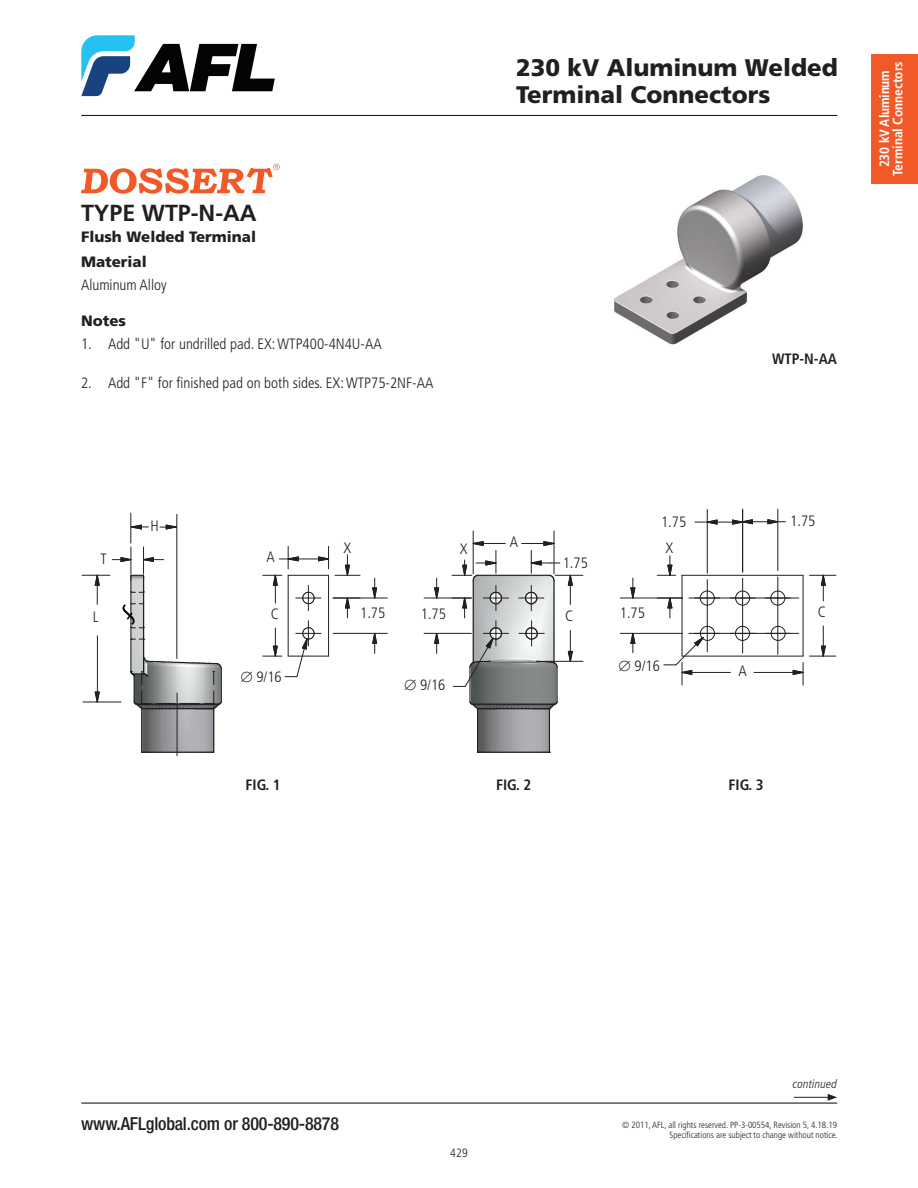
<style>
.page{position:relative;width:918px;height:1188px;background:#fff}
.page>*{position:absolute;margin:0;border:0;box-sizing:border-box;transform-origin:0 0}
.t1{font:900 24px/27px "Frutiger LT Std";color:#231f20}
.PP_product_name{font:700 23.25px "Frutiger LT Std";color:#231f20}
.t2{font:500 condensed 18px "Helvetica Neue";letter-spacing:-.01em;color:#231f20}
.PP_body_copy{font:300 condensed 15px "Frutiger LT Std";color:#231f20}
.PP_body_copy-2{font:700 condensed 15px "Frutiger LT Std";color:#231f20}
.PP_product_name-2{font:900 15px "Frutiger LT Std";color:#231f20}
.AFL_Subhead{font:900 15px "Frutiger LT Std";color:#231f20}
.t3{font:700 condensed 13.5px/13.5px "Frutiger LT Std";color:#fff;text-align:center}
.FPP_Body_Text{font:italic 300 condensed 12px "Frutiger LT Pro";letter-spacing:.01em;color:#231f20}
.t4{font:300 condensed 12px "Frutiger LT Std";color:#231f20}
.t5{font:300 condensed 9px/10.5px "Frutiger LT Std";color:#231f20;text-align:right}
</style>
<div class="page">
<svg style="left:81px;top:164px;width:199px;height:30px"></svg>
<div style="left:871px;top:54px;width:47px;height:130px;background:#f15929"></div>
<svg style="left:81px;top:35px;width:194px;height:61px"></svg>
<hr style="left:81px;top:115px;width:756px;height:1px;background:#231f20">
<hr style="left:81px;top:1103px;width:756px;height:1px;background:#231f20">
<img style="left:509px;top:574px;width:47px;height:90px">
<img style="left:471px;top:664px;width:85px;height:50px">
<img style="left:477px;top:714px;width:74px;height:39px">
<svg style="left:478px;top:752px;width:72px;height:1px"></svg>
<hr style="left:477px;top:709px;width:1px;height:43px;background:#231f20">
<hr style="left:549px;top:709px;width:1px;height:43px;background:#231f20">
<hr style="left:553px;top:580px;width:2px;height:83px;background:#231f20">
<hr style="left:478px;top:575px;width:71px;height:1px;background:#231f20">
<hr style="left:556px;top:667px;width:2px;height:35px;background:#231f20">
<hr style="left:469px;top:667px;width:2px;height:35px;background:#231f20">
<svg style="left:537px;top:661px;width:21px;height:6px"></svg>
<svg style="left:469px;top:701px;width:89px;height:9px"></svg>
<img style="left:131px;top:628px;width:14px;height:10px">
<img style="left:131px;top:638px;width:46px;height:19px">
<img style="left:142px;top:710px;width:73px;height:4px">
<img style="left:141px;top:714px;width:74px;height:43px">
<svg style="left:142px;top:752px;width:72px;height:1px"></svg>
<hr style="left:141px;top:709px;width:1px;height:43px;background:#231f20">
<hr style="left:213px;top:709px;width:1px;height:43px;background:#231f20">
<hr style="left:143px;top:580px;width:1px;height:94px;background:#231f20">
<hr style="left:130px;top:580px;width:1px;height:91px;background:#231f20">
<svg style="left:131px;top:639px;width:14px;height:1px"></svg>
<svg style="left:130px;top:657px;width:92px;height:53px;background:#9ea1a1"></svg>
<hr style="left:682px;top:575px;width:1px;height:81px;background:#231f20">
<hr style="left:682px;top:656px;width:121px;height:1px;background:#231f20">
<hr style="left:803px;top:575px;width:1px;height:81px;background:#231f20">
<hr style="left:682px;top:575px;width:121px;height:1px;background:#231f20">
<svg style="left:519px;top:621px;width:25px;height:25px"></svg>
<hr style="left:707px;top:598px;width:36px;height:1px;background:#231f20">
<hr style="left:743px;top:598px;width:35px;height:1px;background:#231f20">
<hr style="left:743px;top:633px;width:35px;height:1px;background:#231f20">
<hr style="left:707px;top:633px;width:36px;height:1px;background:#231f20">
<svg style="left:689px;top:580px;width:31px;height:19px"></svg>
<hr style="left:707px;top:598px;width:1px;height:35px;background:#231f20">
<svg style="left:735px;top:634px;width:15px;height:19px"></svg>
<svg style="left:730px;top:578px;width:25px;height:21px"></svg>
<hr style="left:742px;top:598px;width:1px;height:35px;background:#231f20">
<svg style="left:765px;top:577px;width:34px;height:22px"></svg>
<hr style="left:778px;top:598px;width:1px;height:35px;background:#231f20">
<svg style="left:372px;top:578px;width:5px;height:20px"></svg>
<svg style="left:372px;top:632px;width:5px;height:21px"></svg>
<hr style="left:333px;top:633px;width:54px;height:1px;background:#231f20">
<hr style="left:333px;top:598px;width:54px;height:1px;background:#231f20">
<hr style="left:554px;top:531px;width:1px;height:43px;background:#231f20">
<hr style="left:473px;top:531px;width:1px;height:43px;background:#231f20">
<svg style="left:434px;top:578px;width:5px;height:20px"></svg>
<svg style="left:434px;top:632px;width:5px;height:21px"></svg>
<hr style="left:424px;top:598px;width:47px;height:1px;background:#231f20">
<hr style="left:424px;top:633px;width:47px;height:1px;background:#231f20">
<svg style="left:452px;top:541px;width:57px;height:146px"></svg>
<hr style="left:692px;top:672px;width:38px;height:1px;background:#231f20">
<hr style="left:754px;top:672px;width:39px;height:1px;background:#231f20">
<svg style="left:809px;top:574px;width:27px;height:27px"></svg>
<svg style="left:765px;top:626px;width:71px;height:59px"></svg>
<svg style="left:568px;top:630px;width:5px;height:31px"></svg>
<svg style="left:519px;top:541px;width:64px;height:70px"></svg>
<hr style="left:545px;top:661px;width:38px;height:1px;background:#231f20">
<svg style="left:263px;top:546px;width:97px;height:131px"></svg>
<svg style="left:657px;top:556px;width:19px;height:20px"></svg>
<svg style="left:657px;top:595px;width:26px;height:23px"></svg>
<svg style="left:630px;top:578px;width:6px;height:20px"></svg>
<hr style="left:620px;top:633px;width:63px;height:1px;background:#231f20">
<hr style="left:620px;top:598px;width:63px;height:1px;background:#231f20">
<svg style="left:630px;top:632px;width:6px;height:21px"></svg>
<hr style="left:707px;top:509px;width:1px;height:64px;background:#231f20">
<hr style="left:778px;top:509px;width:1px;height:62px;background:#231f20">
<hr style="left:742px;top:509px;width:1px;height:63px;background:#231f20">
<svg style="left:695px;top:519px;width:90px;height:6px"></svg>
<svg style="left:664px;top:633px;width:56px;height:52px"></svg>
<div style="left:735px;top:626px;width:15px;height:15px;border:1px solid #211d1e;border-radius:50%"></div>
<div style="left:700px;top:626px;width:15px;height:15px;border:1px solid #211d1e;border-radius:50%"></div>
<div style="left:771px;top:626px;width:14px;height:15px;border:1px solid #211d1e;border-radius:50%"></div>
<div style="left:735px;top:591px;width:15px;height:14px;border:1px solid #211d1e;border-radius:50%"></div>
<div style="left:700px;top:591px;width:15px;height:14px;border:1px solid #211d1e;border-radius:50%"></div>
<div style="left:771px;top:591px;width:14px;height:14px;border:1px solid #211d1e;border-radius:50%"></div>
<svg style="left:130px;top:524px;width:18px;height:6px"></svg>
<svg style="left:160px;top:524px;width:17px;height:6px"></svg>
<hr style="left:177px;top:514px;width:1px;height:144px;background:#231f20">
<hr style="left:131px;top:513px;width:1px;height:30px;background:#231f20">
<hr style="left:177px;top:693px;width:1px;height:63px;background:#231f20">
<svg style="left:95px;top:691px;width:5px;height:11px"></svg>
<hr style="left:97px;top:636px;width:1px;height:56px;background:#231f20">
<svg style="left:82px;top:547px;width:82px;height:81px"></svg>
<hr style="left:83px;top:702px;width:38px;height:1px;background:#231f20">
<img style="left:614px;top:175px;width:189px;height:170px">
<hr style="left:794px;top:1097px;width:36px;height:1px;background:#231f20">
<svg style="left:828px;top:1094px;width:9px;height:7px"></svg>
<p class="PP_product_name" style="left:81px;top:199px;width:177px">TYPE WTP-N-AA</p>
<p class="PP_product_name-2" style="left:81px;top:228px;width:177px">Flush Welded Terminal</p>
<p class="AFL_Subhead" style="left:81px;top:252px;width:67px">Material</p>
<p class="PP_body_copy" style="left:81px;top:277px;width:87px">Aluminum Alloy</p>
<p class="AFL_Subhead" style="left:81px;top:312px;width:47px">Notes</p>
<p class="PP_body_copy" style="left:81px;top:335px;width:302px">1. Add "U" for undrilled pad. EX: WTP400-4N4U-AA</p>
<p class="PP_body_copy" style="left:81px;top:374px;width:354px">2. Add "F" for finished pad on both sides. EX: WTP75-2NF-AA</p>
<h1 class="t1" style="left:516px;top:54px;width:323px">230 kV Aluminum Welded<br>Terminal Connectors</h1>
<p class="t3" style="left:878px;top:176px;width:117px;rotate:-90deg">230 kV Aluminum<br>Terminal Connectors</p>
<p class="PP_body_copy-2" style="left:772px;top:350px;width:66px">WTP-N-AA</p>
<p class="PP_body_copy" style="left:100px;top:550px;width:8px">T</p>
<p class="PP_body_copy" style="left:151px;top:518px;width:10px">H</p>
<p class="PP_body_copy" style="left:266px;top:549px;width:10px">A</p>
<p class="PP_body_copy" style="left:344px;top:539px;width:9px">X</p>
<p class="PP_body_copy" style="left:460px;top:540px;width:9px">X</p>
<p class="PP_body_copy" style="left:510px;top:533px;width:10px">A</p>
<p class="PP_body_copy" style="left:563px;top:554px;width:27px">1.75</p>
<p class="PP_body_copy" style="left:661px;top:514px;width:27px">1.75</p>
<p class="PP_body_copy" style="left:790px;top:513px;width:27px">1.75</p>
<p class="PP_body_copy" style="left:665px;top:539px;width:9px">X</p>
<p class="PP_body_copy" style="left:93px;top:609px;width:7px">L</p>
<p class="PP_body_copy" style="left:271px;top:606px;width:10px">C</p>
<p class="PP_body_copy" style="left:360px;top:605px;width:27px">1.75</p>
<p class="PP_body_copy" style="left:421px;top:606px;width:27px">1.75</p>
<p class="PP_body_copy" style="left:565px;top:607px;width:10px">C</p>
<p class="PP_body_copy" style="left:620px;top:604px;width:27px">1.75</p>
<p class="PP_body_copy" style="left:818px;top:603px;width:10px">C</p>
<p class="PP_body_copy" style="left:240px;top:668px;width:43px">∅ 9/16</p>
<p class="PP_body_copy" style="left:404px;top:676px;width:43px">∅ 9/16</p>
<p class="PP_body_copy" style="left:619px;top:657px;width:43px">∅ 9/16</p>
<p class="PP_body_copy" style="left:739px;top:662px;width:10px">A</p>
<p class="PP_body_copy-2" style="left:246px;top:776px;width:37px">FIG. 1</p>
<p class="PP_body_copy-2" style="left:496px;top:776px;width:37px">FIG. 2</p>
<p class="PP_body_copy-2" style="left:729px;top:776px;width:37px">FIG. 3</p>
<p class="t2" style="left:81px;top:1113px;width:259px">www.AFLglobal.com or 800-890-8878</p>
<p class="t4" style="left:450px;top:1146px;width:19px">429</p>
<p class="FPP_Body_Text" style="left:793px;top:1077px;width:46px">continued</p>
<p class="t5" style="left:622px;top:1120px;width:217px">© 2011, AFL, all rights reserved. PP-3-00554, Revision 5, 4.18.19<br>Specifications are subject to change without notice.</p>
</div>
